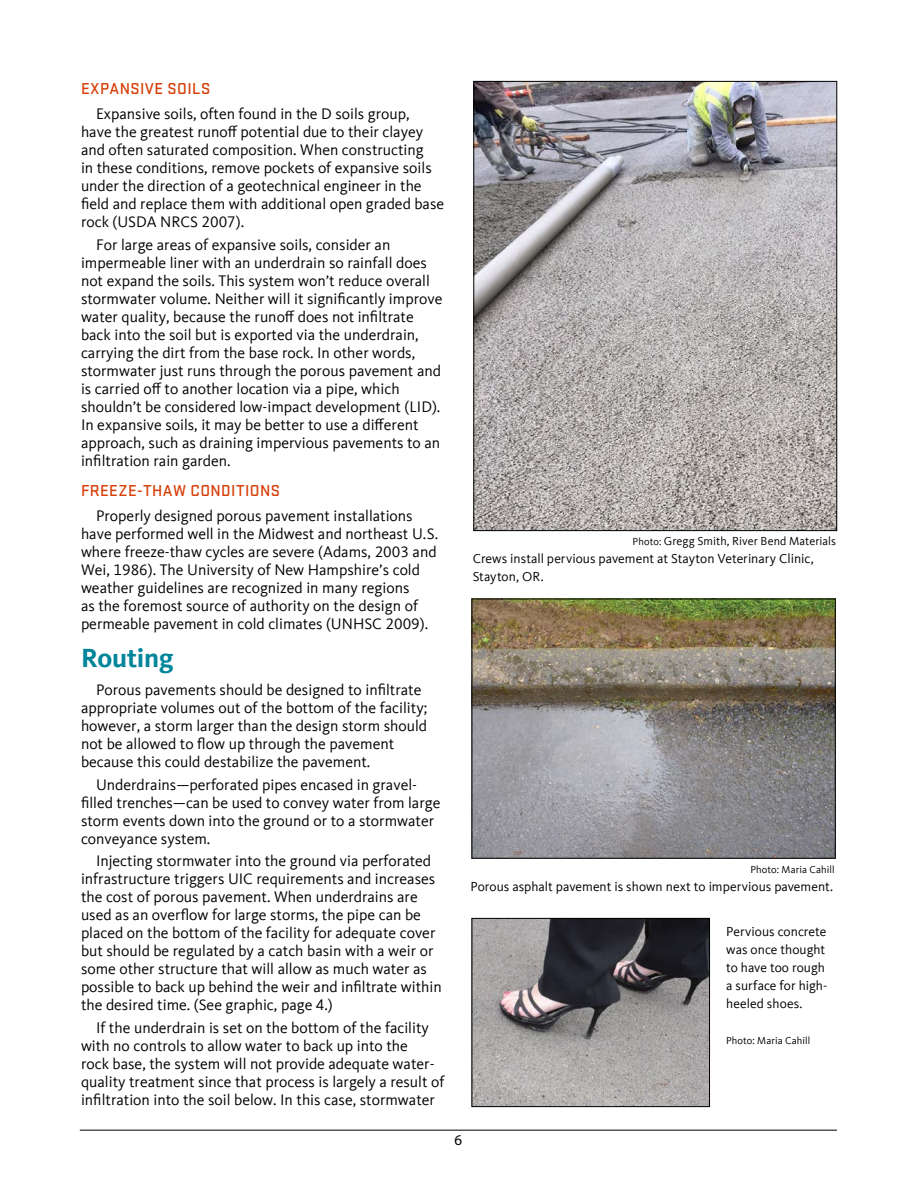
<style>
.page{position:relative;width:918px;height:1188px;background:#fff}
.page>*{position:absolute;margin:0;border:0;box-sizing:border-box;transform-origin:0 0}
.Subhead_level_2{font:700 27px "Kievit Offc";letter-spacing:-.01em;color:#00859b}
.subhead_level_three{font:500 16.5px "Stratum 2";letter-spacing:.025em;color:#d73f09}
.Body{font:15.75px/18px "Kievit Offc";color:#000}
.t1{font:15px "Myriad Pro";color:#000}
.t2{font:13.5px/18px "Kievit Offc";color:#000}
.t3{font:12px "Kievit Offc";letter-spacing:.005em;color:#000}
.t4{font:10.5px "Kievit Offc";letter-spacing:.005em;color:#000}
.s1{font-size:10.5px}
</style>
<div class="page">
<img style="left:475px;top:83px;width:360px;height:446px">
<img style="left:474px;top:601px;width:360px;height:256px">
<div style="left:472px;top:599px;width:364px;height:260px;border:1px solid #000"></div>
<img style="left:474px;top:920px;width:234px;height:185px">
<div style="left:472px;top:918px;width:238px;height:189px;border:1px solid #000"></div>
<hr style="left:80px;top:1130px;width:757px;height:1px;background:#000">
<h3 class="subhead_level_three" style="left:81px;top:77px;width:131px">EXPANSIVE SOILS</h3>
<p class="Body" style="left:81px;top:105px;width:365px;text-indent:15px">Expansive soils, often found in the D soils group, have the greatest runoff potential due to their clayey and often saturated composition. When constructing<br>in these conditions, remove pockets of expansive soils under the direction of a geotechnical engineer in the field and replace them with additional open graded base rock (USDA NRCS 2007).</p>
<p class="Body" style="left:81px;top:236px;width:363px;text-indent:15px">For large areas of expansive soils, consider an impermeable liner with an underdrain so rainfall does not expand the soils. This system won’t reduce overall stormwater volume. Neither will it significantly improve water quality, because the runoff does not infiltrate back into the soil but is exported via the underdrain, carrying the dirt from the base rock. In other words, stormwater just runs through the porous pavement and is carried off to another location via a pipe, which shouldn’t be considered low-impact development (LID).<br>In expansive soils, it may be better to use a different approach, such as draining impervious pavements to an infiltration rain garden.</p>
<h3 class="subhead_level_three" style="left:81px;top:479px;width:201px">FREEZE-THAW CONDITIONS</h3>
<p class="Body" style="left:81px;top:507px;width:359px;text-indent:15px">Properly designed porous pavement installations have performed well in the Midwest and northeast U.S. where freeze-thaw cycles are severe (Adams, 2003 and Wei, 1986). The University of New Hampshire’s cold weather guidelines are recognized in many regions<br>as the foremost source of authority on the design of permeable pavement in cold climates (UNHSC 2009).</p>
<h2 class="Subhead_level_2" style="left:81px;top:642px;width:94px">Routing</h2>
<p class="Body" style="left:81px;top:681px;width:348px;text-indent:15px">Porous pavements should be designed to infiltrate appropriate volumes out of the bottom of the facility; however, a storm larger than the design storm should not be allowed to flow up through the pavement because this could destabilize the pavement.</p>
<p class="Body" style="left:81px;top:776px;width:361px;text-indent:15px">Underdrains—perforated pipes encased in gravel&shy;filled trenches—can be used to convey water from large storm events down into the ground or to a stormwater conveyance system.</p>
<p class="Body" style="left:81px;top:852px;width:362px;text-indent:15px">Injecting stormwater into the ground via perforated infrastructure triggers UIC requirements and increases the cost of porous pavement. When underdrains are used as an overflow for large storms, the pipe can be placed on the bottom of the facility for adequate cover but should be regulated by a catch basin with a weir or some other structure that will allow as much water as possible to back up behind the weir and infiltrate within the desired time. (See graphic, page 4.)</p>
<p class="Body" style="left:81px;top:1019px;width:365px;text-indent:15px">If the underdrain is set on the bottom of the facility with no controls to allow water to back up into the<br>rock base, the system will not provide adequate water&shy;quality treatment since that process is largely a result of infiltration into the soil below. In this case, stormwater</p>
<p class="t3" style="left:633px;top:535px;width:205px"><span class="s1">Photo:</span> Gregg Smith, River Bend Materials</p>
<p class="t2" style="left:473px;top:550px;width:343px">Crews install pervious pavement at Stayton Veterinary Clinic,<br>Stayton, OR.</p>
<p class="t4" style="left:750px;top:864px;width:86px">Photo: Maria Cahill</p>
<p class="t2" style="left:470px;top:878px;width:364px">Porous asphalt pavement is shown next to impervious pavement.</p>
<p class="t2" style="left:726px;top:923px;width:103px">Pervious concrete was once thought to have too rough a surface for high&shy;heeled shoes.</p>
<p class="t4" style="left:726px;top:1035px;width:86px">Photo: Maria Cahill</p>
<p class="t1" style="left:455px;top:1131px;width:9px">6</p>
</div>
